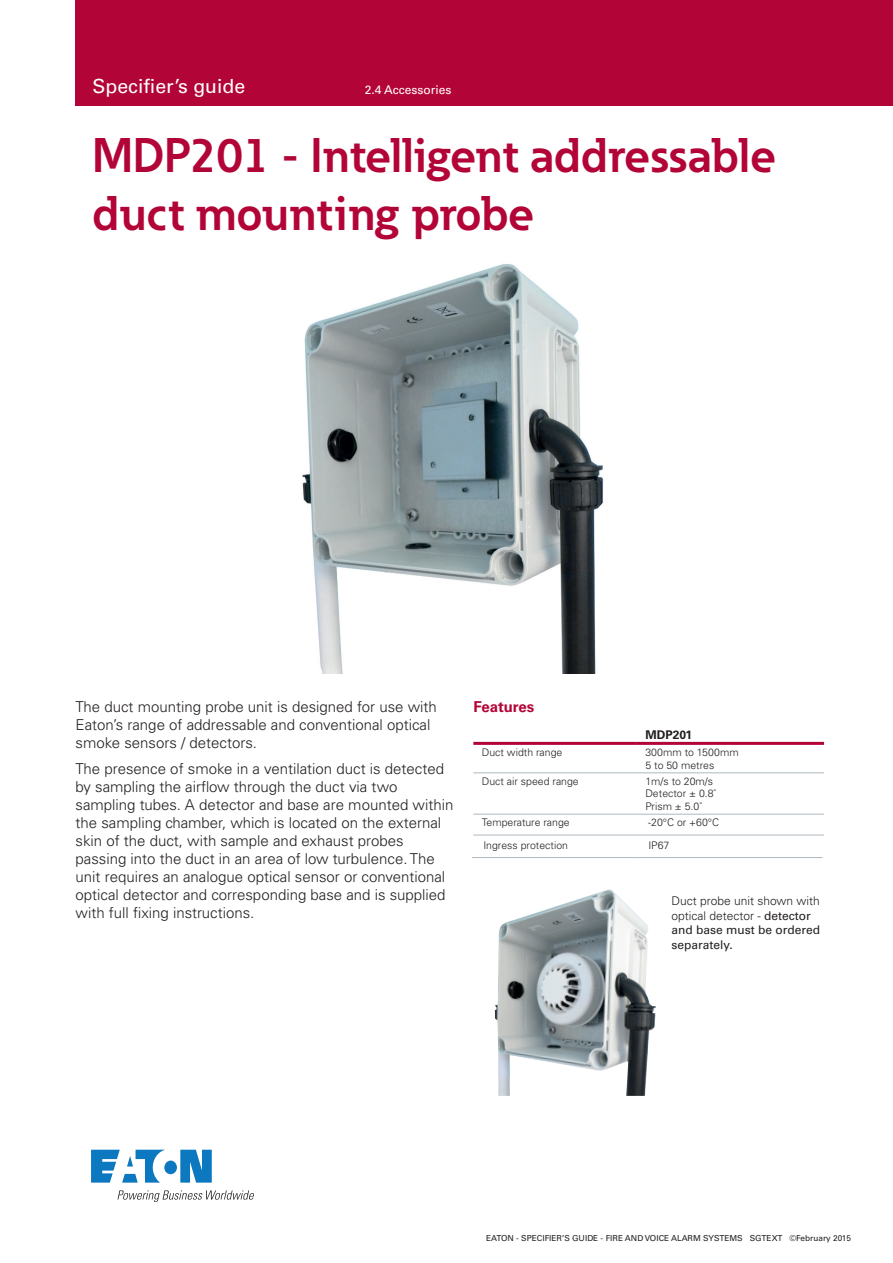
<style>
.page{position:relative;width:893px;height:1263px;background:#fff}
.page>*{position:absolute;margin:0;border:0;box-sizing:border-box;transform-origin:0 0}
.t1{font:700 48px/57.6px "Eaton";color:#b30437}
.t2{font:19.5px "Univers LT Std";color:#fff}
.t3{font:300 15px/18px "Univers LT Std";color:#231f20}
.t4{font:700 15px "Univers LT Std";color:#b30437}
.t5{font:12px/14.4px "Univers LT Std";color:#231f20}
.t6{font:12px "Univers LT Std";color:#fff}
.t7{font:700 12px "Univers LT Std";color:#231f20}
.t8{font:300 10.5px/12.6px "Univers LT Std";color:#231f20}
.t9{font:8.25px "Univers LT Std";color:#231f20}
.s1{font-weight:300}
</style>
<div class="page">
<svg style="left:91px;top:1149px;width:121px;height:33px"></svg>
<svg style="left:117px;top:1190px;width:137px;height:11px"></svg>
<img style="left:495px;top:889px;width:161px;height:206px">
<hr style="left:473px;top:772px;width:164px;height:1px;background:#aeb8be">
<hr style="left:637px;top:772px;width:187px;height:1px;background:#aeb8be">
<hr style="left:473px;top:813px;width:164px;height:1px;background:#aeb8be">
<hr style="left:637px;top:813px;width:187px;height:1px;background:#aeb8be">
<hr style="left:473px;top:741px;width:164px;height:3px;background:#b30437">
<hr style="left:637px;top:741px;width:187px;height:3px;background:#b30437">
<hr style="left:473px;top:834px;width:164px;height:1px;background:#aeb8be">
<hr style="left:637px;top:834px;width:187px;height:1px;background:#aeb8be">
<img style="left:302px;top:264px;width:302px;height:409px">
<div style="left:76px;top:0;width:817px;height:105px;background:#b30437"></div>
<hr style="left:472px;top:857px;width:163px;height:1px;background:#aeb8be">
<hr style="left:635px;top:857px;width:187px;height:1px;background:#aeb8be">
<h2 class="t2" style="left:93px;top:75px;width:154px">Specifier’s guide</h2>
<p class="t6" style="left:365px;top:82px;width:88px">2.4 Accessories</p>
<h1 class="t1" style="left:93px;top:125px;width:685px">MDP201 - Intelligent addressable duct mounting probe</h1>
<p class="t3" style="left:76px;top:697px;width:363px">The duct mounting probe unit is designed for use with<br>Eaton’s range of addressable and conventional optical smoke sensors / detectors.</p>
<p class="t3" style="left:76px;top:760px;width:379px">The presence of smoke in a ventilation duct is detected by sampling the airflow through the duct via two sampling tubes. A detector and base are mounted within the sampling chamber, which is located on the external skin of the duct, with sample and exhaust probes passing into the duct in an area of low turbulence. The unit requires an analogue optical sensor or conventional optical detector and corresponding base and is supplied with full fixing instructions.</p>
<p class="t4" style="left:473px;top:697px;width:62px">Features</p>
<p class="t7" style="left:645px;top:727px;width:48px">MDP201</p>
<p class="t8" style="left:482px;top:746px;width:82px">Duct width range</p>
<p class="t8" style="left:645px;top:746px;width:95px">300mm to 1500mm<br>5 to 50 metres</p>
<p class="t8" style="left:482px;top:774px;width:98px">Duct air speed range</p>
<p class="t8" style="left:645px;top:774px;width:73px">1m/s to 20m/s<br>Detector ± 0.8˚<br>Prism ± 5.0˚</p>
<p class="t8" style="left:482px;top:816px;width:89px">Temperature range</p>
<p class="t8" style="left:648px;top:816px;width:72px">-20°C or +60°C</p>
<p class="t8" style="left:483px;top:839px;width:86px">Ingress protection</p>
<p class="t8" style="left:648px;top:839px;width:23px">IP67</p>
<p class="t5" style="left:671px;top:894px;width:150px"><span class="s1">Duct probe unit shown with optical detector -</span> detector and base must be ordered separately.</p>
<p class="t9" style="left:486px;top:1232px;width:366px">EATON - SPECIFIER’S GUIDE - FIRE AND VOICE ALARM SYSTEMS SGTEXT ©February 2015</p>
</div>
